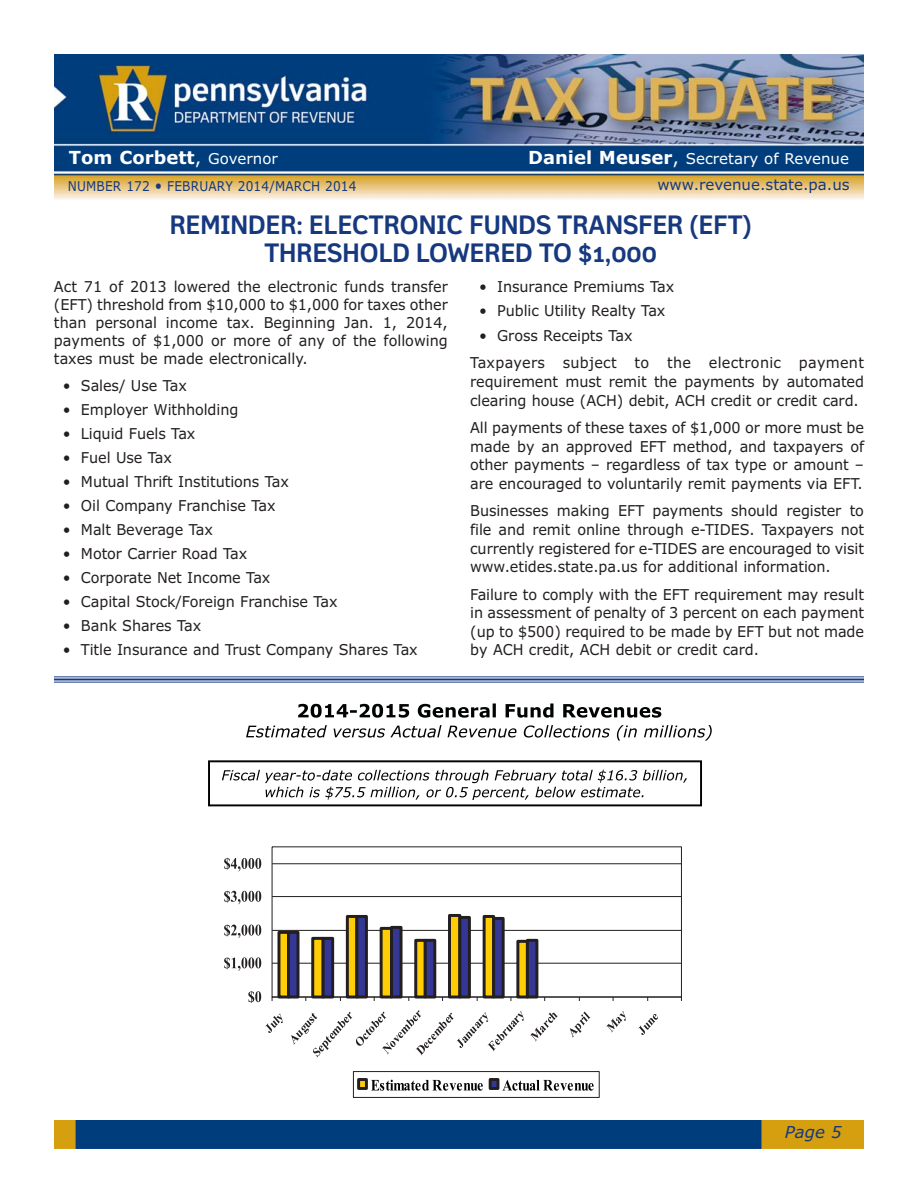
<style>
.page{position:relative;width:918px;height:1188px;background:#fff}
.page>*{position:absolute;margin:0;border:0;box-sizing:border-box;transform-origin:0 0}
.t1{font:700 25.5px/27.9px "Felbridge Std";color:#15387f;text-align:center;scale:.96 1}
.t2{font:700 18px "Verdana";color:#fff}
.t3{font:italic 16.5px "Verdana";color:#15387f}
.t4{font:15px/18.6px "Verdana";letter-spacing:-.005em;color:#231f20;text-align:justify;scale:.96 1}
.t5{font:15px/27.6px "Verdana";letter-spacing:.02em;color:#231f20;scale:.96 1}
.t6{font:15px "Verdana";color:#fff}
.t7{font:15px "Verdana";color:#15387f}
.t8{font:13.5px "Verdana";letter-spacing:.015em;color:#15387f;scale:.9 1}
.s1{font-weight:400}
.s2{font-weight:400;font-size:15px}
.s3{font-weight:700;font-size:18px}
.s4{font-size:18px}
.s5{font-size:15px}
</style>
<div class="page">
<img style="left:54px;top:1120px;width:810px;height:28px">
<img style="left:54px;top:54px;width:810px;height:145px">
<hr style="left:54px;top:676px;width:810px;height:1px;background:#15387f">
<hr style="left:54px;top:679px;width:810px;height:1px;background:#15387f">
<hr style="left:54px;top:682px;width:810px;height:1px;background:#15387f">
<svg style="left:298px;top:703px;width:363px;height:15px"></svg>
<svg style="left:246px;top:725px;width:466px;height:16px"></svg>
<hr style="left:272px;top:863px;width:409px;height:1px;background:#231f20">
<hr style="left:272px;top:896px;width:409px;height:1px;background:#231f20">
<hr style="left:272px;top:930px;width:409px;height:1px;background:#231f20">
<hr style="left:272px;top:963px;width:409px;height:1px;background:#231f20">
<div style="left:279px;top:932px;width:10px;height:65px;background:#ffcd05"></div>
<div style="left:277px;top:931px;width:13px;height:67px;border:3px solid #231f20"></div>
<div style="left:313px;top:938px;width:10px;height:59px;background:#ffcd05"></div>
<div style="left:311px;top:937px;width:14px;height:61px;border:3px solid #231f20"></div>
<div style="left:347px;top:916px;width:10px;height:81px;background:#ffcd05"></div>
<div style="left:346px;top:915px;width:12px;height:83px;border:3px solid #231f20"></div>
<div style="left:381px;top:928px;width:11px;height:69px;background:#ffcd05"></div>
<div style="left:380px;top:927px;width:13px;height:71px;border:3px solid #231f20"></div>
<div style="left:416px;top:940px;width:9px;height:57px;background:#ffcd05"></div>
<div style="left:414px;top:939px;width:13px;height:59px;border:3px solid #231f20"></div>
<div style="left:450px;top:915px;width:10px;height:82px;background:#ffcd05"></div>
<div style="left:448px;top:914px;width:13px;height:84px;border:3px solid #231f20"></div>
<div style="left:484px;top:916px;width:10px;height:81px;background:#ffcd05"></div>
<div style="left:483px;top:915px;width:12px;height:83px;border:3px solid #231f20"></div>
<div style="left:518px;top:941px;width:9px;height:56px;background:#ffcd05"></div>
<div style="left:516px;top:940px;width:13px;height:58px;border:3px solid #231f20"></div>
<div style="left:289px;top:932px;width:9px;height:65px;background:#353795"></div>
<div style="left:287px;top:931px;width:13px;height:67px;border:3px solid #231f20"></div>
<div style="left:323px;top:938px;width:10px;height:59px;background:#353795"></div>
<div style="left:322px;top:937px;width:12px;height:61px;border:3px solid #231f20"></div>
<div style="left:357px;top:916px;width:9px;height:81px;background:#353795"></div>
<div style="left:355px;top:915px;width:13px;height:83px;border:3px solid #231f20"></div>
<div style="left:392px;top:927px;width:9px;height:70px;background:#353795"></div>
<div style="left:390px;top:926px;width:13px;height:72px;border:3px solid #231f20"></div>
<div style="left:425px;top:940px;width:10px;height:57px;background:#353795"></div>
<div style="left:424px;top:939px;width:12px;height:59px;border:3px solid #231f20"></div>
<div style="left:460px;top:917px;width:9px;height:80px;background:#353795"></div>
<div style="left:458px;top:916px;width:13px;height:82px;border:3px solid #231f20"></div>
<div style="left:494px;top:918px;width:9px;height:79px;background:#353795"></div>
<div style="left:492px;top:917px;width:13px;height:81px;border:3px solid #231f20"></div>
<div style="left:527px;top:940px;width:10px;height:57px;background:#353795"></div>
<div style="left:526px;top:939px;width:12px;height:59px;border:3px solid #231f20"></div>
<svg style="left:271px;top:996px;width:411px;height:5px"></svg>
<svg style="left:248px;top:991px;width:13px;height:12px"></svg>
<svg style="left:224px;top:957px;width:37px;height:14px"></svg>
<svg style="left:224px;top:925px;width:37px;height:13px"></svg>
<svg style="left:224px;top:891px;width:37px;height:13px"></svg>
<svg style="left:224px;top:858px;width:37px;height:14px"></svg>
<svg style="left:265px;top:1013px;width:18px;height:20px"></svg>
<svg style="left:291px;top:1010px;width:233px;height:47px"></svg>
<svg style="left:530px;top:1013px;width:28px;height:29px"></svg>
<svg style="left:570px;top:1012px;width:20px;height:26px"></svg>
<svg style="left:606px;top:1011px;width:20px;height:22px"></svg>
<svg style="left:638px;top:1014px;width:20px;height:21px"></svg>
<div style="left:353px;top:1071px;width:247px;height:27px;border:1px solid #231f20"></div>
<div style="left:359px;top:1080px;width:7px;height:8px;background:#ffcd05"></div>
<div style="left:357px;top:1078px;width:11px;height:12px;border:3px solid #231f20"></div>
<svg style="left:371px;top:1080px;width:112px;height:11px"></svg>
<div style="left:490px;top:1080px;width:8px;height:8px;background:#353795"></div>
<div style="left:489px;top:1078px;width:10px;height:12px;border:3px solid #231f20"></div>
<svg style="left:502px;top:1080px;width:92px;height:11px"></svg>
<div style="left:208px;top:760px;width:494px;height:46px;border:2px solid #010202"></div>
<svg style="left:222px;top:770px;width:465px;height:30px"></svg>
<p class="t2" style="left:69px;top:151px;width:210px">Tom Corbett<span class="s1">,</span> <span class="s2">Governor</span></p>
<p class="t6" style="left:528px;top:153px;width:322px"><span class="s3">Daniel Meuser</span><span class="s4">,</span> Secretary of Revenue</p>
<p class="t8" style="left:68px;top:181px;width:322px">NUMBER 172 <span class="s5">•</span> FEBRUARY 2014/MARCH 2014</p>
<p class="t7" style="left:657px;top:178px;width:194px">www.revenue.state.pa.us</p>
<h1 class="t1" style="left:170px;top:211px;width:608px">REMINDER: ELECTRONIC FUNDS TRANSFER (EFT)<br>THRESHOLD LOWERED TO $1,000</h1>
<p class="t4" style="left:54px;top:279px;width:412px;line-height:18px">Act 71 of 2013 lowered the electronic funds transfer (EFT) threshold from $10,000 to $1,000 for taxes other than personal income tax. Beginning Jan. 1, 2014, payments of $1,000 or more of any of the following taxes must be made electronically.</p>
<p class="t4" style="left:63px;top:378px;width:131px">• Sales/ Use Tax</p>
<p class="t4" style="left:63px;top:402px;width:184px">• Employer Withholding</p>
<p class="t4" style="left:63px;top:426px;width:140px">• Liquid Fuels Tax</p>
<p class="t4" style="left:63px;top:450px;width:115px">• Fuel Use Tax</p>
<p class="t4" style="left:63px;top:474px;width:237px">• Mutual Thrift Institutions Tax</p>
<p class="t4" style="left:63px;top:498px;width:223px">• Oil Company Franchise Tax</p>
<p class="t4" style="left:63px;top:522px;width:158px">• Malt Beverage Tax</p>
<p class="t4" style="left:63px;top:546px;width:193px">• Motor Carrier Road Tax</p>
<p class="t4" style="left:63px;top:570px;width:218px">• Corporate Net Income Tax</p>
<p class="t4" style="left:63px;top:594px;width:288px">• Capital Stock/Foreign Franchise Tax</p>
<p class="t4" style="left:63px;top:618px;width:145px">• Bank Shares Tax</p>
<p class="t4" style="left:63px;top:642px;width:371px">• Title Insurance and Trust Company Shares Tax</p>
<p class="t4" style="left:479px;top:278px;width:205px">• Insurance Premiums Tax</p>
<p class="t4" style="left:479px;top:303px;width:195px">• Public Utility Realty Tax</p>
<p class="t5" style="left:470px;top:323px;width:412px;text-indent:9px">• Gross Receipts Tax<br>Taxpayers subject to the electronic payment</p>
<p class="t4" style="left:470px;top:374px;width:412px">requirement must remit the payments by automated clearing house (ACH) debit, ACH credit or credit card.</p>
<p class="t4" style="left:470px;top:420px;width:412px">All payments of these taxes of $1,000 or more must be made by an approved EFT method, and taxpayers of other payments – regardless of tax type or amount – are encouraged to voluntarily remit payments via EFT.</p>
<p class="t4" style="left:470px;top:503px;width:412px">Businesses making EFT payments should register to file and remit online through e-TIDES. Taxpayers not currently registered for e-TIDES are encouraged to visit www.etides.state.pa.us for additional information.</p>
<p class="t4" style="left:470px;top:586px;width:412px">Failure to comply with the EFT requirement may result in assessment of penalty of 3 percent on each payment (up to $500) required to be made by EFT but not made by ACH credit, ACH debit or credit card.</p>
<p class="t3" style="left:785px;top:1126px;width:58px">Page 5</p>
</div>
